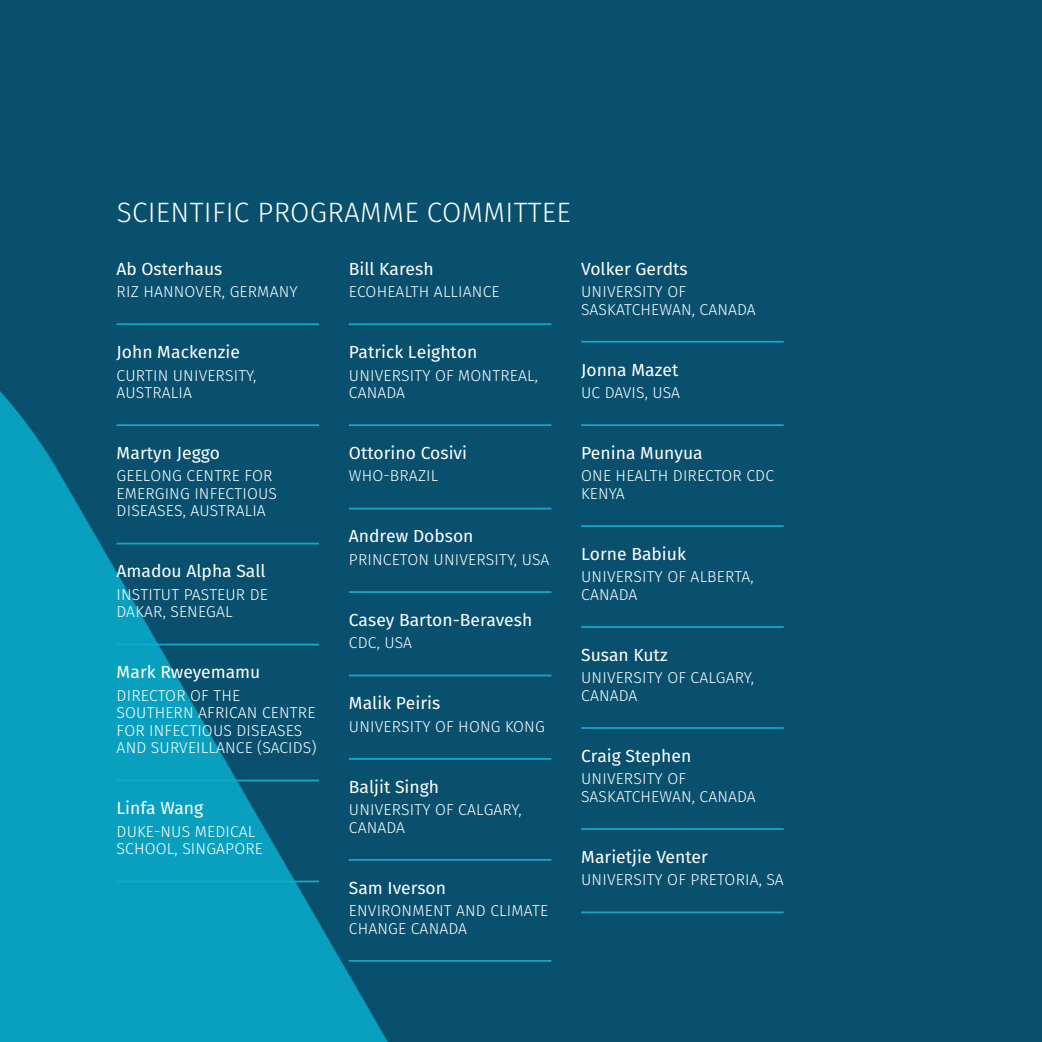
<style>
.page{position:relative;width:1042px;height:1042px;background:#fff}
.page>*{position:absolute;margin:0;border:0;box-sizing:border-box;transform-origin:0 0}
.t1{font:300 28px "Fira Sans";letter-spacing:.01em;color:#fff}
.t2{font:17.5px "Fira Sans";color:#fff}
.t3{font:300 15.75px/17.5px "Fira Sans";letter-spacing:.01em;color:#fff}
</style>
<div class="page">
<img style="left:0;top:0;width:1042px;height:1042px">
<hr style="left:117px;top:323px;width:202px;height:2px;background:#13aaca">
<hr style="left:117px;top:424px;width:202px;height:2px;background:#13aaca">
<hr style="left:117px;top:543px;width:202px;height:1px;background:#13aaca">
<hr style="left:117px;top:644px;width:202px;height:1px;background:#13aaca">
<hr style="left:117px;top:779px;width:202px;height:2px;background:#13aaca">
<hr style="left:117px;top:880px;width:202px;height:2px;background:#13aaca">
<hr style="left:349px;top:323px;width:202px;height:2px;background:#13aaca">
<hr style="left:349px;top:424px;width:202px;height:2px;background:#13aaca">
<hr style="left:349px;top:508px;width:202px;height:1px;background:#13aaca">
<hr style="left:349px;top:591px;width:202px;height:2px;background:#13aaca">
<hr style="left:349px;top:674px;width:202px;height:2px;background:#13aaca">
<hr style="left:349px;top:758px;width:202px;height:2px;background:#13aaca">
<hr style="left:349px;top:859px;width:202px;height:2px;background:#13aaca">
<hr style="left:349px;top:960px;width:202px;height:1px;background:#13aaca">
<hr style="left:581px;top:341px;width:202px;height:2px;background:#13aaca">
<hr style="left:581px;top:424px;width:202px;height:2px;background:#13aaca">
<hr style="left:581px;top:525px;width:202px;height:2px;background:#13aaca">
<hr style="left:581px;top:626px;width:202px;height:2px;background:#13aaca">
<hr style="left:581px;top:727px;width:202px;height:2px;background:#13aaca">
<hr style="left:581px;top:828px;width:202px;height:2px;background:#13aaca">
<hr style="left:581px;top:911px;width:202px;height:2px;background:#13aaca">
<h1 class="t1" style="left:117px;top:193px;width:456px">SCIENTIFIC PROGRAMME COMMITTEE</h1>
<p class="t2" style="left:117px;top:256px;width:107px">Ab Osterhaus</p>
<p class="t3" style="left:117px;top:283px;width:183px">RIZ HANNOVER, GERMANY</p>
<p class="t2" style="left:117px;top:340px;width:125px">John Mackenzie</p>
<p class="t3" style="left:117px;top:366px;width:141px">CURTIN UNIVERSITY,<br>AUSTRALIA</p>
<p class="t2" style="left:349px;top:256px;width:86px">Bill Karesh</p>
<p class="t3" style="left:349px;top:283px;width:152px">ECOHEALTH ALLIANCE</p>
<p class="t2" style="left:349px;top:340px;width:130px">Patrick Leighton</p>
<p class="t3" style="left:349px;top:366px;width:191px">UNIVERSITY OF MONTREAL,<br>CANADA</p>
<p class="t2" style="left:581px;top:256px;width:108px">Volker Gerdts</p>
<p class="t3" style="left:581px;top:283px;width:176px">UNIVERSITY OF<br>SASKATCHEWAN, CANADA</p>
<p class="t2" style="left:581px;top:357px;width:99px">Jonna Mazet</p>
<p class="t3" style="left:581px;top:384px;width:100px">UC DAVIS, USA</p>
<p class="t2" style="left:117px;top:441px;width:105px">Martyn Jeggo</p>
<p class="t3" style="left:117px;top:467px;width:162px">GEELONG CENTRE FOR<br>EMERGING INFECTIOUS<br>DISEASES, AUSTRALIA</p>
<p class="t2" style="left:117px;top:559px;width:151px">Amadou Alpha Sall</p>
<p class="t3" style="left:117px;top:586px;width:153px">INSTITUT PASTEUR DE<br>DAKAR, SENEGAL</p>
<p class="t2" style="left:117px;top:660px;width:145px">Mark Rweyemamu</p>
<p class="t3" style="left:117px;top:686px;width:201px">DIRECTOR OF THE<br>SOUTHERN AFRICAN CENTRE<br>FOR INFECTIOUS DISEASES<br>AND SURVEILLANCE (SACIDS)</p>
<p class="t2" style="left:117px;top:796px;width:88px">Linfa Wang</p>
<p class="t3" style="left:117px;top:822px;width:148px">DUKE-NUS MEDICAL<br>SCHOOL, SINGAPORE</p>
<p class="t2" style="left:349px;top:441px;width:120px">Ottorino Cosivi</p>
<p class="t3" style="left:349px;top:467px;width:91px">WHO-BRAZIL</p>
<p class="t2" style="left:349px;top:524px;width:126px">Andrew Dobson</p>
<p class="t3" style="left:349px;top:551px;width:202px">PRINCETON UNIVERSITY, USA</p>
<p class="t2" style="left:349px;top:607px;width:185px">Casey Barton-Beravesh</p>
<p class="t3" style="left:349px;top:634px;width:65px">CDC, USA</p>
<p class="t2" style="left:349px;top:691px;width:93px">Malik Peiris</p>
<p class="t3" style="left:349px;top:717px;width:197px">UNIVERSITY OF HONG KONG</p>
<p class="t2" style="left:349px;top:774px;width:92px">Baljit Singh</p>
<p class="t3" style="left:349px;top:801px;width:174px">UNIVERSITY OF CALGARY,<br>CANADA</p>
<p class="t2" style="left:349px;top:875px;width:99px">Sam Iverson</p>
<p class="t3" style="left:349px;top:902px;width:201px">ENVIRONMENT AND CLIMATE<br>CHANGE CANADA</p>
<p class="t2" style="left:581px;top:441px;width:123px">Penina Munyua</p>
<p class="t3" style="left:581px;top:467px;width:194px">ONE HEALTH DIRECTOR CDC<br>KENYA</p>
<p class="t2" style="left:581px;top:541px;width:106px">Lorne Babiuk</p>
<p class="t3" style="left:581px;top:568px;width:174px">UNIVERSITY OF ALBERTA,<br>CANADA</p>
<p class="t2" style="left:581px;top:642px;width:88px">Susan Kutz</p>
<p class="t3" style="left:581px;top:669px;width:174px">UNIVERSITY OF CALGARY,<br>CANADA</p>
<p class="t2" style="left:581px;top:743px;width:112px">Craig Stephen</p>
<p class="t3" style="left:581px;top:770px;width:176px">UNIVERSITY OF<br>SASKATCHEWAN, CANADA</p>
<p class="t2" style="left:581px;top:844px;width:128px">Marietjie Venter</p>
<p class="t3" style="left:581px;top:871px;width:204px">UNIVERSITY OF PRETORIA, SA</p>
</div>
